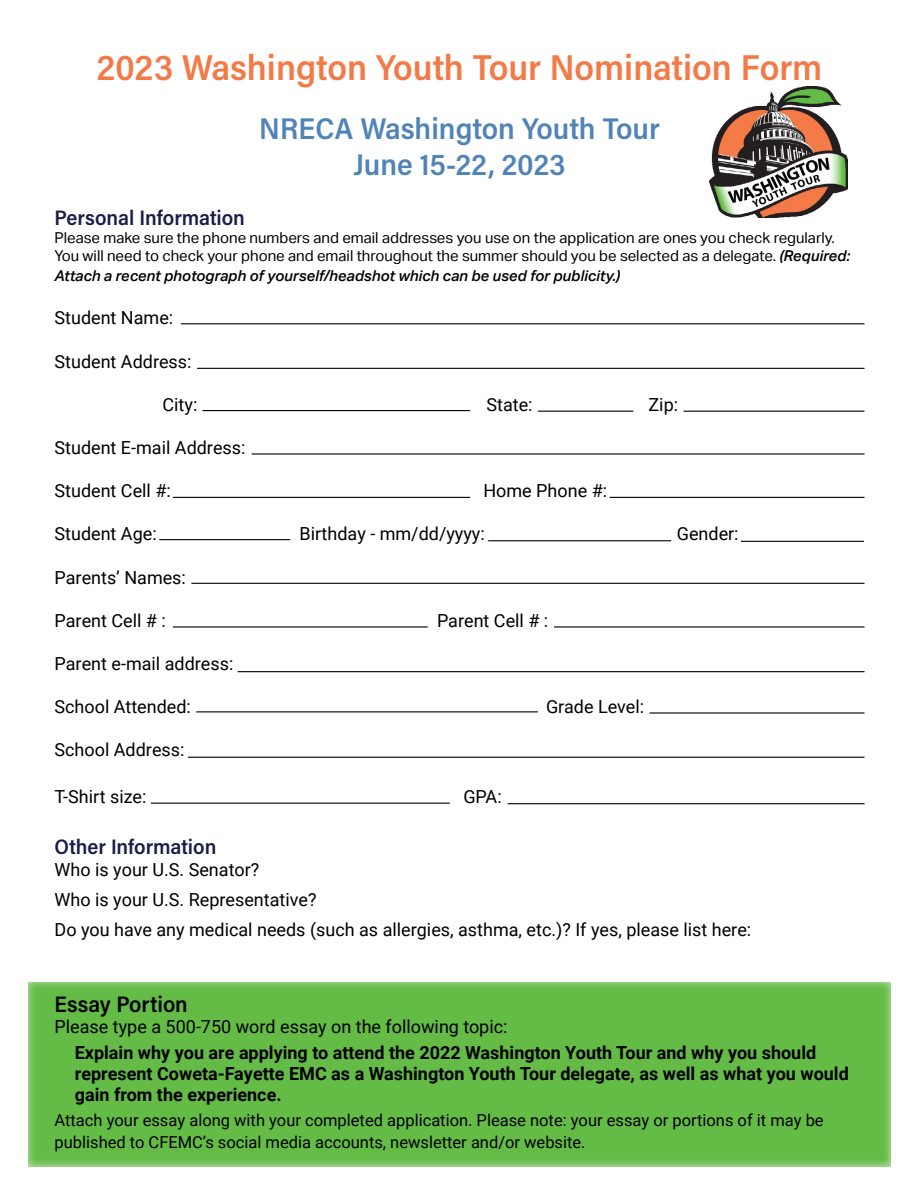
<style>
.page{position:relative;width:918px;height:1188px;background:#fff}
.page>*{position:absolute;margin:0;border:0;box-sizing:border-box;transform-origin:0 0}
.t1{font:600 36px "Acumin Pro Semi Cond";color:#f37a47}
.t2{font:600 30px/36px "Acumin Pro Semi Cond";color:#5083b8;text-align:center}
.t3{font:600 22.5px "Acumin Pro Semi Cond";color:#000}
.t4{font:600 21px "Acumin Pro Semi Cond";color:#1b1c4a}
.t5{font:18px/30px "Roboto";color:#000}
.t6{font:700 18px/21px "Roboto";color:#000}
.t7{font:16.5px/21.6px "Roboto";color:#000}
.t8{font:15px/18px "Aktiv Grotesk";color:#000}
.t9{font:italic 500 15px "Aktiv Grotesk";color:#000}
.s1{font-weight:500;font-style:italic}
</style>
<div class="page">
<div style="left:14px;top:970px;width:891px;height:197px;background:#fff;opacity:.75"></div>
<hr style="left:181px;top:323px;width:684px;height:1px;background:#000">
<hr style="left:202px;top:410px;width:268px;height:1px;background:#000">
<hr style="left:538px;top:411px;width:95px;height:1px;background:#000">
<hr style="left:684px;top:411px;width:181px;height:1px;background:#000">
<hr style="left:197px;top:368px;width:668px;height:1px;background:#000">
<hr style="left:252px;top:453px;width:613px;height:2px;background:#000">
<hr style="left:173px;top:497px;width:297px;height:1px;background:#000">
<hr style="left:159px;top:539px;width:131px;height:1px;background:#000">
<hr style="left:488px;top:540px;width:183px;height:1px;background:#000">
<hr style="left:191px;top:583px;width:674px;height:1px;background:#000">
<hr style="left:554px;top:626px;width:311px;height:2px;background:#000">
<hr style="left:238px;top:671px;width:627px;height:1px;background:#000">
<hr style="left:173px;top:626px;width:255px;height:2px;background:#000">
<hr style="left:650px;top:712px;width:215px;height:2px;background:#000">
<hr style="left:196px;top:711px;width:342px;height:1px;background:#000">
<hr style="left:188px;top:757px;width:677px;height:1px;background:#000">
<hr style="left:151px;top:803px;width:299px;height:1px;background:#000">
<hr style="left:508px;top:803px;width:357px;height:1px;background:#000">
<hr style="left:610px;top:497px;width:255px;height:1px;background:#000">
<img style="left:709px;top:86px;width:139px;height:132px">
<hr style="left:741px;top:541px;width:123px;height:1px;background:#000">
<h1 class="t1" style="left:97px;top:43px;width:727px">2023 Washington Youth Tour Nomination Form</h1>
<h2 class="t2" style="left:259px;top:109px;width:402px">NRECA Washington Youth Tour<br>June 15-22, 2023</h2>
<p class="t4" style="left:55px;top:203px;width:192px">Personal Information</p>
<p class="t8" style="left:55px;top:229px;width:797px">Please make sure the phone numbers and email addresses you use on the application are ones you check regularly.<br>You will need to check your phone and email throughout the summer should you be selected as a delegate. <span class="s1">(Required:</span></p>
<p class="t9" style="left:55px;top:267px;width:567px">Attach a recent photograph of yourself/headshot which can be used for publicity.)</p>
<p class="t5" style="left:55px;top:302px;width:120px">Student Name:</p>
<p class="t5" style="left:55px;top:345px;width:139px">Student Address:</p>
<p class="t5" style="left:163px;top:389px;width:36px">City:</p>
<p class="t5" style="left:487px;top:389px;width:48px">State:</p>
<p class="t5" style="left:649px;top:389px;width:31px">Zip:</p>
<p class="t5" style="left:55px;top:432px;width:193px">Student E-mail Address:</p>
<p class="t5" style="left:55px;top:475px;width:118px">Student Cell #:</p>
<p class="t5" style="left:483px;top:475px;width:125px">Home Phone #:</p>
<p class="t5" style="left:55px;top:518px;width:104px">Student Age:</p>
<p class="t5" style="left:300px;top:518px;width:187px">Birthday - mm/dd/yyyy:</p>
<p class="t5" style="left:677px;top:518px;width:63px">Gender:</p>
<p class="t5" style="left:55px;top:561px;width:133px">Parents’ Names:</p>
<p class="t5" style="left:55px;top:605px;width:113px">Parent Cell # :</p>
<p class="t5" style="left:437px;top:605px;width:113px">Parent Cell # :</p>
<p class="t5" style="left:55px;top:648px;width:180px">Parent e-mail address:</p>
<p class="t5" style="left:55px;top:691px;width:138px">School Attended:</p>
<p class="t5" style="left:546px;top:691px;width:100px">Grade Level:</p>
<p class="t5" style="left:55px;top:734px;width:131px">School Address:</p>
<p class="t5" style="left:55px;top:781px;width:93px">T-Shirt size:</p>
<p class="t5" style="left:463px;top:781px;width:40px">GPA:</p>
<p class="t4" style="left:55px;top:832px;width:163px">Other Information</p>
<p class="t5" style="left:55px;top:854px;width:698px">Who is your U.S. Senator?<br>Who is your U.S. Representative?<br>Do you have any medical needs (such as allergies, asthma, etc.)? If yes, please list here:</p>
<p class="t3" style="left:55px;top:988px;width:135px">Essay Portion</p>
<p class="t5" style="left:55px;top:1011px;width:455px">Please type a 500-750 word essay on the following topic:</p>
<p class="t6" style="left:75px;top:1041px;width:776px">Explain why you are applying to attend the 2022 Washington Youth Tour and why you should represent Coweta-Fayette EMC as a Washington Youth Tour delegate, as well as what you would gain from the experience.</p>
<p class="t7" style="left:55px;top:1109px;width:771px">Attach your essay along with your completed application. Please note: your essay or portions of it may be published to CFEMC’s social media accounts, newsletter and/or website.</p>
</div>
